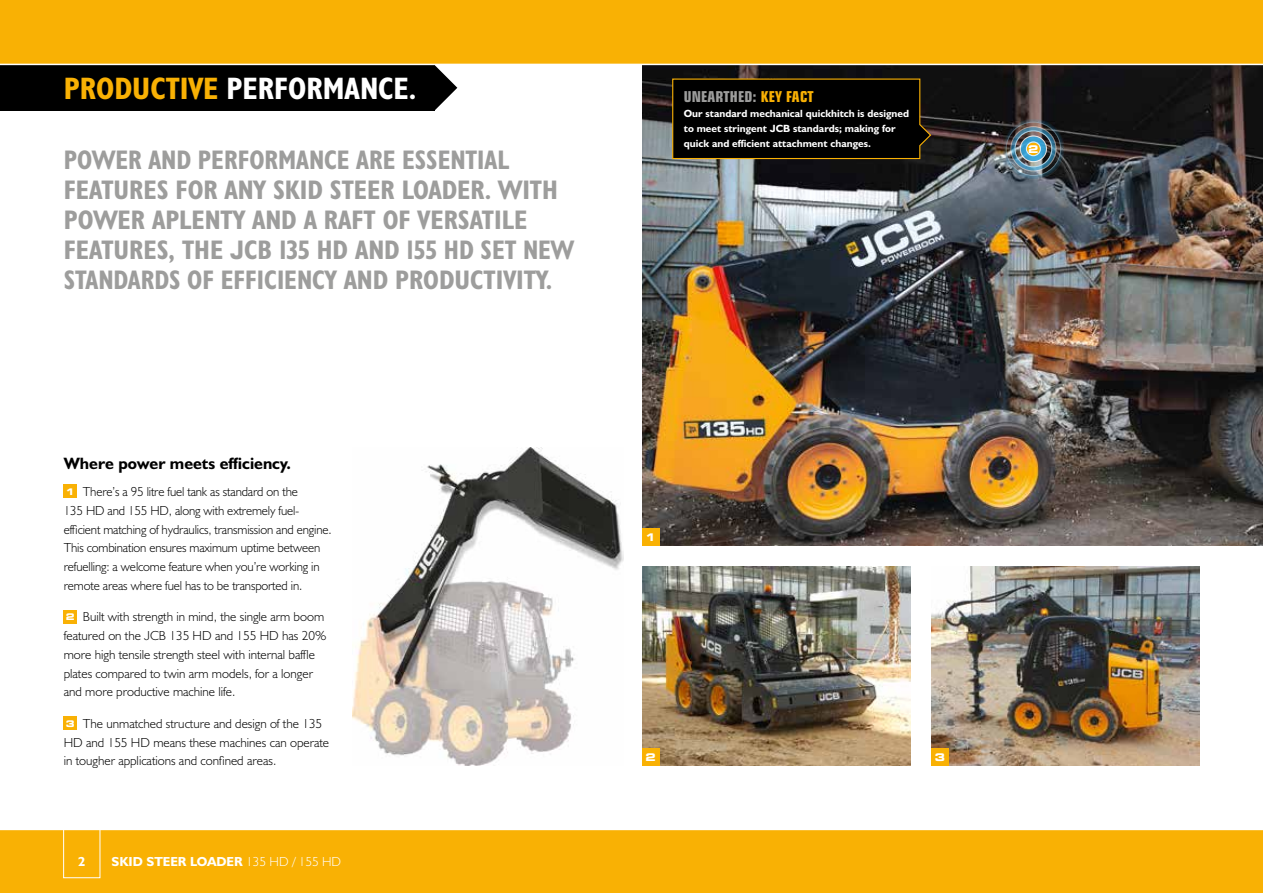
<style>
.page{position:relative;width:1263px;height:893px;background:#fff}
.page>*{position:absolute;margin:0;border:0;box-sizing:border-box;transform-origin:0 0}
.t1{font:31.2px "JCB Bold Condensed";color:#fff}
.t2{font:27px/30px "JCB Bold Condensed";color:#9d9d9c;scale:.96 1}
.t3{font:700 16.5px "JCB Euro";color:#000}
.t4{font:700 condensed 15px "Square 721 BT";letter-spacing:.01em;color:#9d9d9c}
.t5{font:300 13.2px/18.8px "JCB Euro";color:#000}
.t6{font:700 13.2px "JCB Euro";color:#fff}
.t7{font:700 10.5px/15px "JCB Euro";color:#fff}
.t8{font:700 expanded 10.5px "Square 721 BT";color:#fff}
.s1{color:#f9b104}
.s2{font-family:"Square 721 BT";font-weight:700;font-stretch:expanded;font-size:9.15px;color:#fff}
.s3{font-weight:300}
</style>
<div class="page">
<img style="left:642px;top:65px;width:621px;height:481px">
<svg style="left:435px;top:65px;width:22px;height:45px"></svg>
<div style="left:0;top:54px;width:435px;height:57px;background:#000"></div>
<hr style="left:1262px;top:54px;width:1px;height:57px;background:#000">
<div style="left:0;top:0;width:1263px;height:64px;background:#f9b104"></div>
<div style="left:0;top:829px;width:1263px;height:64px;background:#f9b104"></div>
<hr style="left:0;top:64px;width:1263px;height:1px;background:#fff">
<div style="left:63px;top:819px;width:37px;height:59px;border:1px solid #fff"></div>
<hr style="left:0;top:829px;width:1263px;height:1px;background:#fff">
<div style="left:64px;top:485px;width:13px;height:13px;background:#f9b104"></div>
<div style="left:64px;top:610px;width:13px;height:13px;background:#f9b104"></div>
<div style="left:64px;top:717px;width:13px;height:13px;background:#f9b104"></div>
<svg style="left:672px;top:78px;width:260px;height:82px;background:#0c0901"></svg>
<div style="left:642px;top:528px;width:17px;height:17px;background:#f9b104"></div>
<img style="left:642px;top:567px;width:268px;height:198px">
<img style="left:353px;top:447px;width:271px;height:318px">
<img style="left:931px;top:567px;width:268px;height:198px">
<img style="left:1001px;top:117px;width:64px;height:63px">
<div style="left:642px;top:748px;width:17px;height:17px;background:#f9b104"></div>
<div style="left:931px;top:748px;width:17px;height:17px;background:#f9b104"></div>
<h1 class="t1" style="left:64px;top:69px;width:354px"><span class="s1">PRODUCTIVE</span> PERFORMANCE.</h1>
<h2 class="t2" style="left:64px;top:145px;width:533px">POWER AND PERFORMANCE ARE ESSENTIAL FEATURES FOR ANY SKID STEER LOADER. WITH POWER APLENTY AND A RAFT OF VERSATILE FEATURES, THE JCB 135 HD AND 155 HD SET NEW STANDARDS OF EFFICIENCY AND PRODUCTIVITY.</h2>
<p class="t3" style="left:64px;top:453px;width:229px">Where power meets efficiency.</p>
<p class="t5" style="left:64px;top:482px;width:269px"><span class="s2">1</span> There’s a 95 litre fuel tank as standard on the<br>135 HD and 155 HD, along with extremely fuel&shy;efficient matching of hydraulics, transmission and engine.<br>This combination ensures maximum uptime between refuelling: a welcome feature when you’re working in remote areas where fuel has to be transported in.</p>
<p class="t5" style="left:64px;top:607px;width:264px"><span class="s2">2</span> Built with strength in mind, the single arm boom featured on the JCB 135 HD and 155 HD has 20% more high tensile strength steel with internal baffle plates compared to twin arm models, for a longer and more productive machine life.</p>
<p class="t5" style="left:64px;top:714px;width:267px"><span class="s2">3</span> The unmatched structure and design of the 135<br>HD and 155 HD means these machines can operate in tougher applications and confined areas.</p>
<p class="t6" style="left:78px;top:853px;width:9px">2</p>
<p class="t6" style="left:112px;top:853px;width:231px">SKID STEER LOADER <span class="s3">135 HD / 155 HD</span></p>
<p class="t4" style="left:684px;top:87px;width:131px">UNEARTHED: <span class="s1">KEY FACT</span></p>
<p class="t7" style="left:684px;top:106px;width:227px">Our standard mechanical quickhitch is designed to meet stringent JCB standards; making for quick and efficient attachment changes.</p>
<p class="t8" style="left:645px;top:531px;width:12px">1</p>
<p class="t8" style="left:645px;top:751px;width:12px">2</p>
<p class="t8" style="left:935px;top:751px;width:12px">3</p>
<p class="t8" style="left:1028px;top:143px;width:12px">2</p>
</div>
